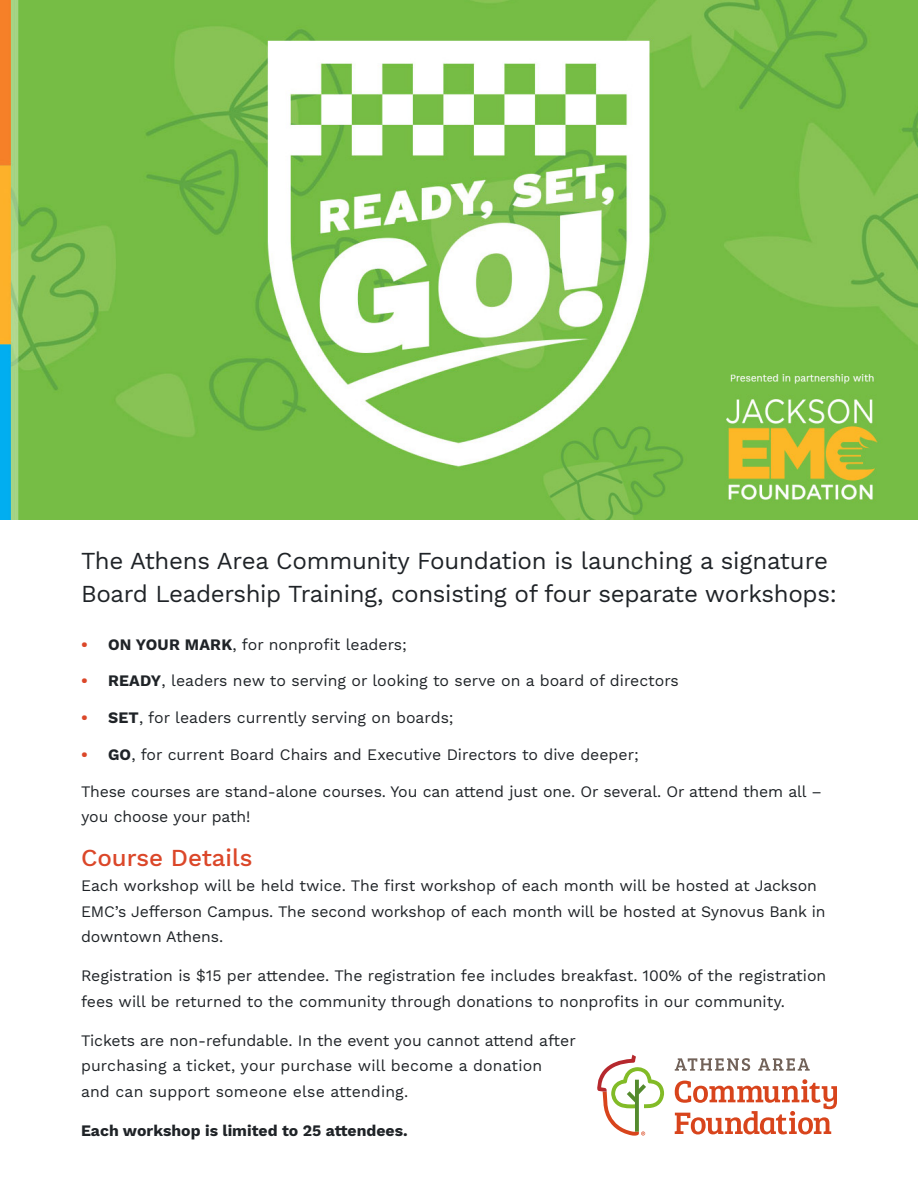
<style>
.page{position:relative;width:918px;height:1188px;background:#fff}
.page>*{position:absolute;margin:0;border:0;box-sizing:border-box;transform-origin:0 0}
.Lede{font:24px/33px "Work Sans";letter-spacing:-.015em;color:#1f2327}
.t1{font:500 24px "Work Sans";color:#db4729}
.Paragrah_Half_Break{font:15.75px/25.5px "Work Sans";color:#1f2327}
.t2{font:700 15.75px "Work Sans";color:#1f2327}
.s1{font-weight:700;color:#db4729}
.s2{font-weight:700}
</style>
<div class="page">
<img style="left:0;top:0;width:918px;height:519px">
<svg style="left:675px;top:1058px;width:75px;height:13px"></svg>
<svg style="left:758px;top:1058px;width:52px;height:13px"></svg>
<svg style="left:675px;top:1079px;width:162px;height:55px"></svg>
<svg style="left:597px;top:1055px;width:67px;height:81px"></svg>
<p class="Lede" style="left:81px;top:545px;width:757px">The Athens Area Community Foundation is launching a signature<br>Board Leadership Training, consisting of four separate workshops:</p>
<p class="Paragrah_Half_Break" style="left:81px;top:632px;width:327px"><span class="s1">•</span> <span class="s2">ON YOUR MARK</span>, for nonprofit leaders;</p>
<p class="Paragrah_Half_Break" style="left:81px;top:669px;width:599px"><span class="s1">•</span> <span class="s2">READY</span>, leaders new to serving or looking to serve on a board of directors</p>
<p class="Paragrah_Half_Break" style="left:81px;top:706px;width:374px"><span class="s1">•</span> <span class="s2">SET</span>, for leaders currently serving on boards;</p>
<p class="Paragrah_Half_Break" style="left:81px;top:742px;width:559px"><span class="s1">•</span> <span class="s2">GO</span>, for current Board Chairs and Executive Directors to dive deeper;</p>
<p class="Paragrah_Half_Break" style="left:81px;top:779px;width:742px">These courses are stand-alone courses. You can attend just one. Or several. Or attend them all – you choose your path!</p>
<p class="t1" style="left:81px;top:843px;width:173px">Course Details</p>
<p class="Paragrah_Half_Break" style="left:81px;top:874px;width:746px">Each workshop will be held twice. The first workshop of each month will be hosted at Jackson<br>EMC’s Jefferson Campus. The second workshop of each month will be hosted at Synovus Bank in downtown Athens.</p>
<p class="Paragrah_Half_Break" style="left:81px;top:964px;width:747px">Registration is $15 per attendee. The registration fee includes breakfast. 100% of the registration fees will be returned to the community through donations to nonprofits in our community.</p>
<p class="Paragrah_Half_Break" style="left:81px;top:1028px;width:497px">Tickets are non-refundable. In the event you cannot attend after purchasing a ticket, your purchase will become a donation<br>and can support someone else attending.</p>
<p class="t2" style="left:81px;top:1121px;width:328px">Each workshop is limited to 25 attendees.</p>
</div>
